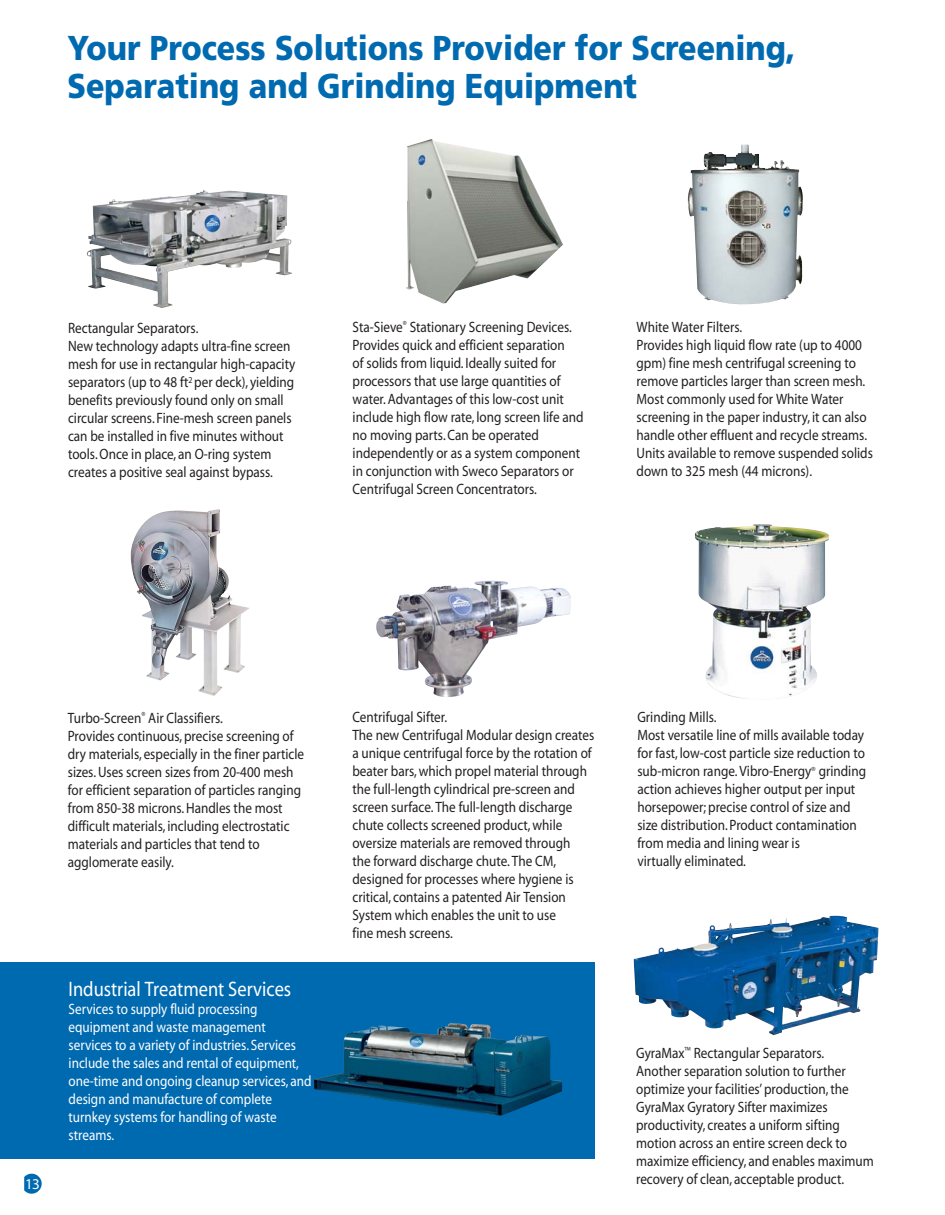
<style>
.page{position:relative;width:945px;height:1215px;background:#fff}
.page>*{position:absolute;margin:0;border:0;box-sizing:border-box;transform-origin:0 0}
.t1{font:900 34.5px/37.5px "Frutiger";color:#006ab1;scale:.88 1}
.t2{font:700 21px "Clearface";color:#fff;scale:.88 1}
.t3{font:15px/18px "Clearface";color:#231f20;scale:.88 1}
.t4{font:700 15px/18px "Clearface";color:#fff;scale:.88 1}
.t5{font:700 15px "Clearface";color:#231f20;scale:.88 1}
.t6{font:700 15px "Clearface";color:#fff}
.s1{font-weight:700}
</style>
<div class="page">
<img style="left:695px;top:524px;width:134px;height:175px">
<img style="left:406px;top:139px;width:157px;height:165px">
<img style="left:130px;top:509px;width:119px;height:187px">
<img style="left:688px;top:145px;width:115px;height:159px">
<img style="left:87px;top:190px;width:205px;height:118px">
<img style="left:376px;top:581px;width:195px;height:116px">
<img style="left:634px;top:915px;width:244px;height:120px">
<div style="left:0;top:962px;width:595px;height:197px;background:#006ab1"></div>
<svg style="left:24px;top:1174px;width:18px;height:20px"></svg>
<img style="left:314px;top:1023px;width:248px;height:93px">
<h1 class="t1" style="left:67px;top:32px;width:829px">Your Process Solutions Provider for Screening,<br>Separating and Grinding Equipment</h1>
<p class="t5" style="left:68px;top:322px;width:150px">Rectangular Separators.</p>
<p class="t3" style="left:68px;top:338px;width:260px">New technology adapts ultra-fine screen mesh for use in rectangular high-capacity separators (up to 48 ft<sup>2</sup> per deck), yielding benefits previously found only on small circular screens. Fine-mesh screen panels can be installed in five minutes without tools. Once in place, an O-ring system creates a positive seal against bypass.</p>
<p class="t3" style="left:353px;top:319px;width:264px"><span class="s1">Sta-Sieve</span><sup>®</sup> <span class="s1">Stationary Screening Devices.<br></span>Provides quick and efficient separation<br>of solids from liquid. Ideally suited for processors that use large quantities of water. Advantages of this low-cost unit include high flow rate, long screen life and no moving parts. Can be operated independently or as a system component in conjunction with Sweco Separators or Centrifugal Screen Concentrators.</p>
<p class="t5" style="left:637px;top:320px;width:122px">White Water Filters.</p>
<p class="t3" style="left:637px;top:337px;width:270px">Provides high liquid flow rate (up to 4000 gpm) fine mesh centrifugal screening to remove particles larger than screen mesh.<br>Most commonly used for White Water screening in the paper industry, it can also handle other effluent and recycle streams.<br>Units available to remove suspended solids down to 325 mesh (44 microns).</p>
<p class="t3" style="left:68px;top:709px;width:270px"><span class="s1">Turbo-Screen</span><sup>®</sup> <span class="s1">Air Classifiers.<br></span>Provides continuous, precise screening of dry materials, especially in the finer particle sizes. Uses screen sizes from 20-400 mesh for efficient separation of particles ranging from 850-38 microns. Handles the most difficult materials, including electrostatic materials and particles that tend to agglomerate easily.</p>
<p class="t6" style="left:25px;top:1177px;width:16px">13</p>
<h2 class="t2" style="left:69px;top:980px;width:254px">Industrial Treatment Services</h2>
<p class="t4" style="left:69px;top:1001px;width:278px">Services to supply fluid processing equipment and waste management services to a variety of industries. Services include the sales and rental of equipment, one-time and ongoing cleanup services, and design and manufacture of complete turnkey systems for handling of waste streams.</p>
<p class="t5" style="left:352px;top:711px;width:109px">Centrifugal Sifter.</p>
<p class="t3" style="left:352px;top:727px;width:276px">The new Centrifugal Modular design creates a unique centrifugal force by the rotation of beater bars, which propel material through the full-length cylindrical pre-screen and screen surface. The full-length discharge chute collects screened product, while oversize materials are removed through<br>the forward discharge chute. The CM, designed for processes where hygiene is critical, contains a patented Air Tension System which enables the unit to use<br>fine mesh screens.</p>
<p class="t5" style="left:637px;top:711px;width:92px">Grinding Mills.</p>
<p class="t3" style="left:637px;top:727px;width:261px">Most versatile line of mills available today for fast, low-cost particle size reduction to sub-micron range. Vibro-Energy<sup>®</sup> grinding action achieves higher output per input horsepower; precise control of size and size distribution. Product contamination from media and lining wear is<br>virtually eliminated.</p>
<p class="t3" style="left:636px;top:1044px;width:271px">GyraMax<sup>™</sup> Rectangular Separators.<br>Another separation solution to further optimize your facilities’ production, the GyraMax Gyratory Sifter maximizes productivity, creates a uniform sifting motion across an entire screen deck to maximize efficiency, and enables maximum recovery of clean, acceptable product.</p>
</div>
